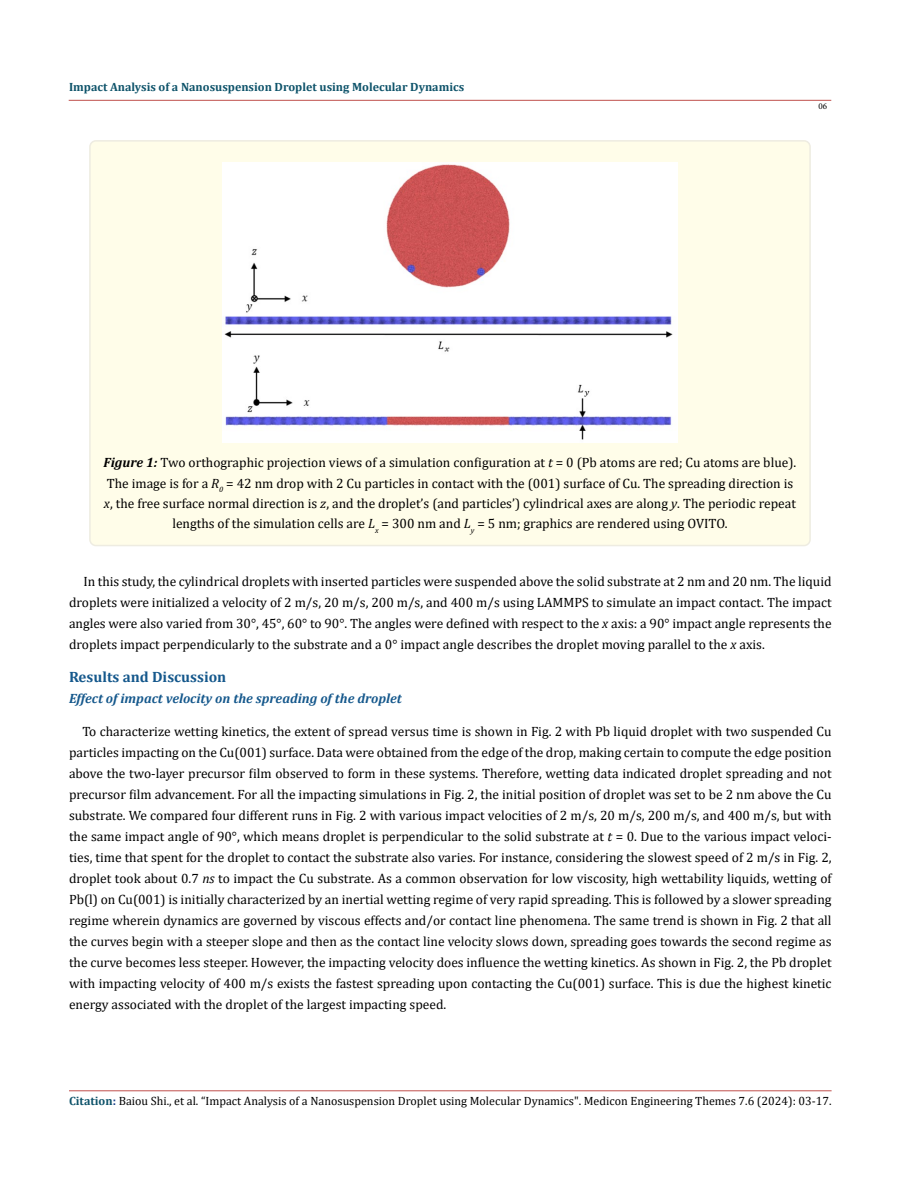
<style>
.page{position:relative;width:900px;height:1188px;background:#fff}
.page>*{position:absolute;margin:0;border:0;box-sizing:border-box;transform-origin:0 0}
.t1{font:700 15px "Cambria";color:#15588c}
.t2{font:13.5px/21px "Cambria";color:#000;text-align:justify}
.t3{font:italic 700 13.5px "Cambria";color:#15588c}
.t4{font:12px "Cambria";color:#000}
.t5{font:700 12px "Cambria";color:#0e536a}
.t6{font:9px "Minion Pro";color:#000}
.s1{font-weight:700;font-style:italic}
.s2{font-style:italic}
.s3{font-weight:700;color:#0e536a}
.s4{font-weight:700;color:#173e88}
</style>
<div class="page">
<hr style="left:69px;top:1091px;width:763px;height:1px;background:#c0504d">
<hr style="left:69px;top:100px;width:762px;height:1px;background:#c0504d">
<div style="left:90px;top:141px;width:720px;height:405px;background:#fffde9;border-radius:6px"></div>
<div style="left:89px;top:140px;width:722px;height:406px;border:2px solid #eeece1;border-radius:6px"></div>
<img style="left:223px;top:162px;width:454px;height:281px">
<p class="t5" style="left:69px;top:79px;width:397px">Impact Analysis of a Nanosuspension Droplet using Molecular Dynamics</p>
<p class="t6" style="left:818px;top:100px;width:10px">06</p>
<p class="t2" style="left:104px;top:453px;width:694px;line-height:20.2px;text-align:center"><span class="s1">Figure 1:</span> Two orthographic projection views of a simulation configuration at <span class="s2">t</span> = 0 (Pb atoms are red; Cu atoms are blue).<br>The image is for a <span class="s2">R</span><sub>0</sub> = 42 nm drop with 2 Cu particles in contact with the (001) surface of Cu. The spreading direction is <span class="s2">x</span>, the free surface normal direction is <span class="s2">z</span>, and the droplet’s (and particles’) cylindrical axes are along <span class="s2">y</span>. The periodic repeat lengths of the simulation cells are <span class="s2">L</span><sub>x</sub> = 300 nm and <span class="s2">L</span><sub>y</sub> = 5 nm; graphics are rendered using OVITO.</p>
<p class="t2" style="left:69px;top:571px;width:764px;text-indent:14px">In this study, the cylindrical droplets with inserted particles were suspended above the solid substrate at 2 nm and 20 nm. The liquid droplets were initialized a velocity of 2 m/s, 20 m/s, 200 m/s, and 400 m/s using LAMMPS to simulate an impact contact. The impact angles were also varied from 30°, 45°, 60° to 90°. The angles were defined with respect to the <span class="s2">x</span> axis: a 90° impact angle represents the droplets impact perpendicularly to the substrate and a 0° impact angle describes the droplet moving parallel to the <span class="s2">x</span> axis.</p>
<p class="t1" style="left:69px;top:666px;width:159px">Results and Discussion</p>
<p class="t3" style="left:69px;top:689px;width:334px">Effect of impact velocity on the spreading of the droplet</p>
<p class="t2" style="left:69px;top:721px;width:764px;text-indent:13px">To characterize wetting kinetics, the extent of spread versus time is shown in Fig. 2 with Pb liquid droplet with two suspended Cu particles impacting on the Cu(001) surface. Data were obtained from the edge of the drop, making certain to compute the edge position above the two-layer precursor film observed to form in these systems. Therefore, wetting data indicated droplet spreading and not precursor film advancement. For all the impacting simulations in Fig. 2, the initial position of droplet was set to be 2 nm above the Cu substrate. We compared four different runs in Fig. 2 with various impact velocities of 2 m/s, 20 m/s, 200 m/s, and 400 m/s, but with the same impact angle of 90°, which means droplet is perpendicular to the solid substrate at <span class="s2">t</span> = 0. Due to the various impact veloci&shy;ties, time that spent for the droplet to contact the substrate also varies. For instance, considering the slowest speed of 2 m/s in Fig. 2, droplet took about 0.7 <span class="s2">ns</span> to impact the Cu substrate. As a common observation for low viscosity, high wettability liquids, wetting of Pb(l) on Cu(001) is initially characterized by an inertial wetting regime of very rapid spreading. This is followed by a slower spreading regime wherein dynamics are governed by viscous effects and/or contact line phenomena. The same trend is shown in Fig. 2 that all the curves begin with a steeper slope and then as the contact line velocity slows down, spreading goes towards the second regime as the curve becomes less steeper. However, the impacting velocity does influence the wetting kinetics. As shown in Fig. 2, the Pb droplet with impacting velocity of 400 m/s exists the fastest spreading upon contacting the Cu(001) surface. This is due the highest kinetic energy associated with the droplet of the largest impacting speed.</p>
<p class="t4" style="left:69px;top:1094px;width:764px"><span class="s3">Citation</span><span class="s4">:</span> Baiou Shi., et al. “Impact Analysis of a Nanosuspension Droplet using Molecular Dynamics". Medicon Engineering Themes 7.6 (2024): 03-17.</p>
</div>
